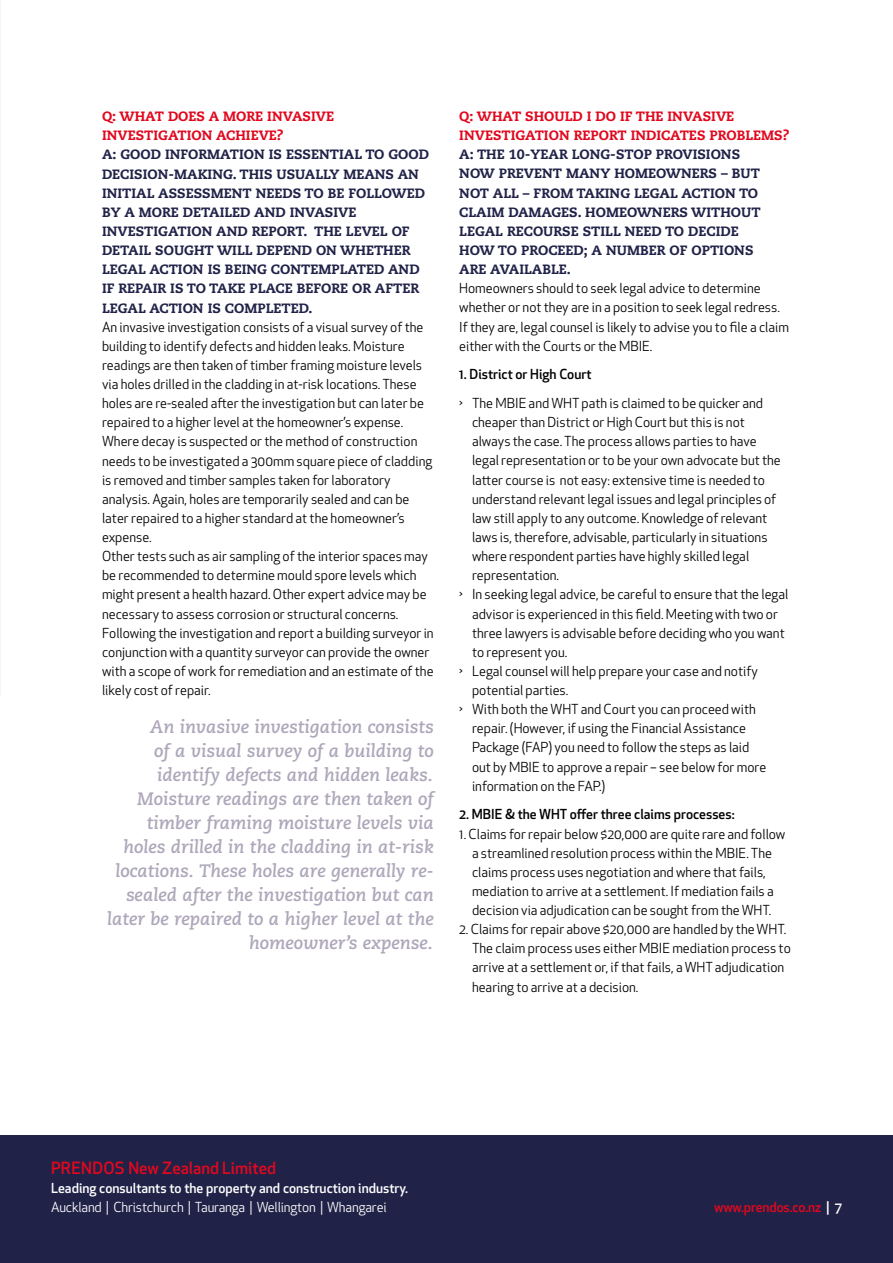
<style>
.page{position:relative;width:893px;height:1263px;background:#fff}
.page>*{position:absolute;margin:0;border:0;box-sizing:border-box;transform-origin:0 0}
.t1{font:italic 700 18px/24px "Caecilia LT Std";color:#aea7ba;text-align:right}
.t2{font:500 16.5px "Apex New";color:#e1081e}
.t3{font:13.5px/19.2px "Apex New";color:#000}
.t4{font:800 13.5px/19.2px "Caecilia LT Std";color:#212248}
.t5{font:800 13.5px/19.2px "Caecilia LT Std";color:#e1081e}
.t6{font:500 13.5px "Apex New";color:#000}
.t7{font:500 13.5px "Apex New";color:#fff}
.t8{font:13.5px "Apex New";letter-spacing:-.01em;color:#fff}
.t9{font:500 13.5px "Apex New";letter-spacing:-.01em;color:#e1081e}
.s1{color:#fff}
</style>
<div class="page">
<div style="left:0;top:1135px;width:893px;height:128px;background:#212248"></div>
<p class="t5" style="left:102px;top:107px;width:233px">Q: WHAT DOES A MORE INVASIVE<br>INVESTIGATION ACHIEVE?</p>
<p class="t4" style="left:102px;top:145px;width:328px">A: GOOD INFORMATION IS ESSENTIAL TO GOOD DECISION-MAKING. THIS USUALLY MEANS AN INITIAL ASSESSMENT NEEDS TO BE FOLLOWED BY A MORE DETAILED AND INVASIVE INVESTIGATION AND REPORT. THE LEVEL OF DETAIL SOUGHT WILL DEPEND ON WHETHER LEGAL ACTION IS BEING CONTEMPLATED AND IF REPAIR IS TO TAKE PLACE BEFORE OR AFTER LEGAL ACTION IS COMPLETED.</p>
<p class="t3" style="left:102px;top:317px;width:333px">An invasive investigation consists of a visual survey of the building to identify defects and hidden leaks. Moisture readings are then taken of timber framing moisture levels via holes drilled in the cladding in at-risk locations. These holes are re-sealed after the investigation but can later be repaired to a higher level at the homeowner’s expense.<br>Where decay is suspected or the method of construction needs to be investigated a 300mm square piece of cladding is removed and timber samples taken for laboratory analysis. Again, holes are temporarily sealed and can be later repaired to a higher standard at the homeowner’s expense.<br>Other tests such as air sampling of the interior spaces may be recommended to determine mould spore levels which might present a health hazard. Other expert advice may be necessary to assess corrosion or structural concerns.<br>Following the investigation and report a building surveyor in conjunction with a quantity surveyor can provide the owner with a scope of work for remediation and an estimate of the likely cost of repair.</p>
<p class="t1" style="left:107px;top:715px;width:328px">An invasive investigation consists<br>of a visual survey of a building to identify defects and hidden leaks.<br>Moisture readings are then taken of timber framing moisture levels via holes drilled in the cladding in at-risk locations. These holes are generally re&shy;sealed after the investigation but can later be repaired to a higher level at the homeowner’s expense.</p>
<p class="t5" style="left:459px;top:107px;width:331px">Q: WHAT SHOULD I DO IF THE INVASIVE<br>INVESTIGATION REPORT INDICATES PROBLEMS?</p>
<p class="t4" style="left:459px;top:145px;width:303px">A: THE 10-YEAR LONG-STOP PROVISIONS<br>NOW PREVENT MANY HOMEOWNERS – BUT<br>NOT ALL – FROM TAKING LEGAL ACTION TO<br>CLAIM DAMAGES. HOMEOWNERS WITHOUT<br>LEGAL RECOURSE STILL NEED TO DECIDE<br>HOW TO PROCEED; A NUMBER OF OPTIONS<br>ARE AVAILABLE.</p>
<p class="t3" style="left:459px;top:279px;width:331px">Homeowners should to seek legal advice to determine whether or not they are in a position to seek legal redress.<br>If they are, legal counsel is likely to advise you to file a claim either with the Courts or the MBIE.</p>
<p class="t6" style="left:459px;top:365px;width:134px">1. District or High Court</p>
<p class="t3" style="left:459px;top:394px;width:305px">˶ The MBIE and WHT path is claimed to be quicker and</p>
<p class="t3" style="left:472px;top:413px;width:274px">cheaper than District or High Court but this is not</p>
<p class="t3" style="left:472px;top:432px;width:286px">always the case. The process allows parties to have</p>
<p class="t3" style="left:472px;top:451px;width:310px">legal representation or to be your own advocate but the</p>
<p class="t3" style="left:472px;top:470px;width:295px">latter course is not easy: extensive time is needed to</p>
<p class="t3" style="left:472px;top:489px;width:306px">understand relevant legal issues and legal principles of</p>
<p class="t3" style="left:472px;top:508px;width:297px">law still apply to any outcome. Knowledge of relevant</p>
<p class="t3" style="left:472px;top:527px;width:297px">laws is, therefore, advisable, particularly in situations</p>
<p class="t3" style="left:472px;top:547px;width:279px">where respondent parties have highly skilled legal</p>
<p class="t3" style="left:472px;top:566px;width:89px">representation.</p>
<p class="t3" style="left:459px;top:585px;width:331px">˶ In seeking legal advice, be careful to ensure that the legal</p>
<p class="t3" style="left:472px;top:604px;width:307px">advisor is experienced in this field. Meeting with two or</p>
<p class="t3" style="left:472px;top:623px;width:314px">three lawyers is advisable before deciding who you want</p>
<p class="t3" style="left:472px;top:642px;width:97px">to represent you.</p>
<p class="t3" style="left:459px;top:661px;width:300px">˶ Legal counsel will help prepare your case and notify</p>
<p class="t3" style="left:472px;top:680px;width:98px">potential parties.</p>
<p class="t3" style="left:459px;top:700px;width:298px">˶ With both the WHT and Court you can proceed with</p>
<p class="t3" style="left:472px;top:719px;width:275px">repair. (However, if using the Financial Assistance</p>
<p class="t3" style="left:472px;top:738px;width:279px">Package (FAP) you need to follow the steps as laid</p>
<p class="t3" style="left:472px;top:757px;width:296px">out by MBIE to approve a repair – see below for more</p>
<p class="t3" style="left:472px;top:776px;width:135px">information on the FAP.)</p>
<p class="t6" style="left:459px;top:805px;width:277px">2. MBIE &amp; the WHT offer three claims processes:</p>
<p class="t3" style="left:459px;top:824px;width:328px;text-align:center">1. Claims for repair below $20,000 are quite rare and follow a streamlined resolution process within the MBIE. The claims process uses negotiation and where that fails, mediation to arrive at a settlement. If mediation fails a decision via adjudication can be sought from the WHT.</p>
<p class="t3" style="left:472px;top:920px;width:320px;text-indent:-13px">2. Claims for repair above $20,000 are handled by the WHT.<br>The claim process uses either MBIE mediation process to arrive at a settlement or, if that fails, a WHT adjudication hearing to arrive at a decision.</p>
<p class="t2" style="left:51px;top:1156px;width:227px">PRENDOS New Zealand Limited</p>
<p class="t7" style="left:51px;top:1179px;width:359px">Leading consultants to the property and construction industry.</p>
<p class="t8" style="left:51px;top:1198px;width:337px">Auckland | Christchurch | Tauranga | Wellington | Whangarei</p>
<p class="t9" style="left:714px;top:1198px;width:129px">www.prendos.co.nz <span class="s1">| 7</span></p>
</div>
